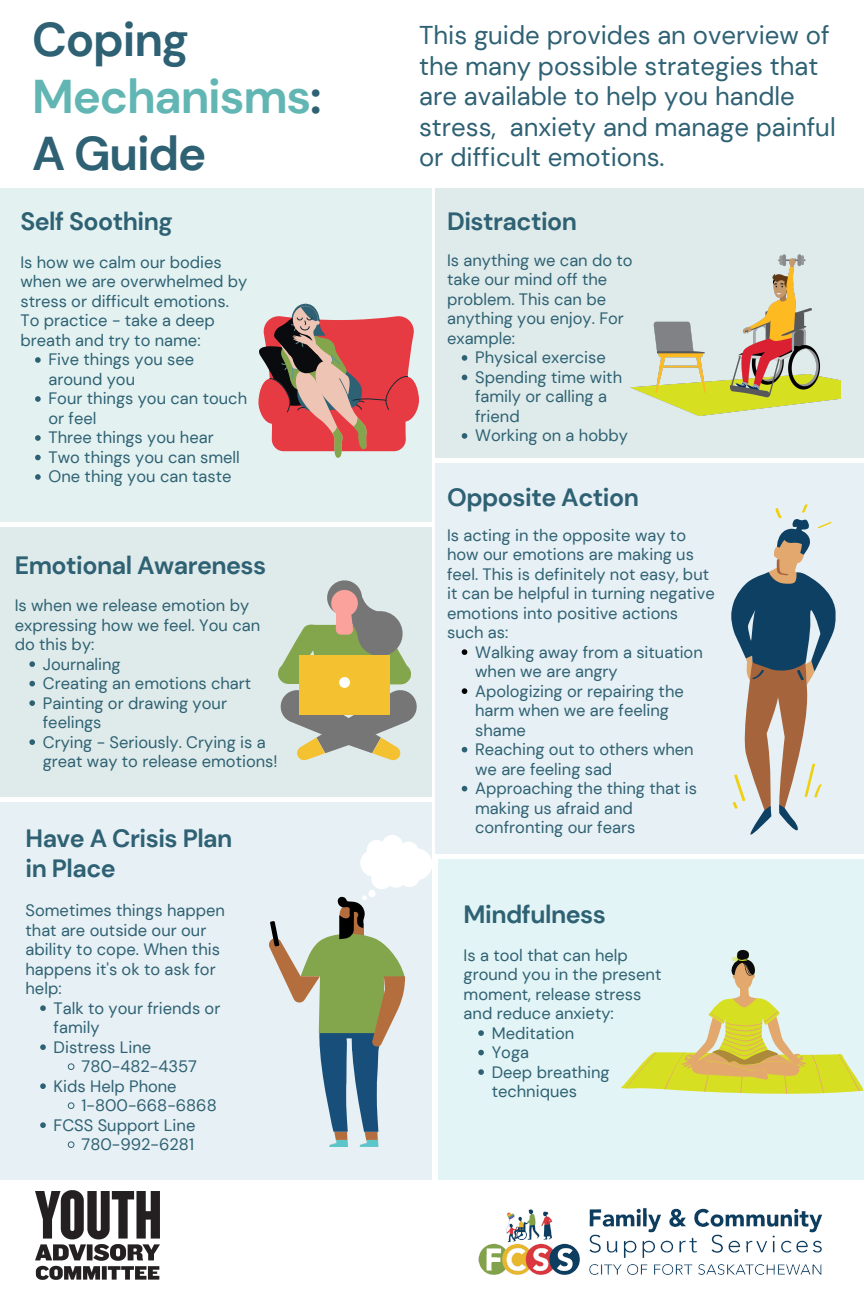
<style>
.page{position:relative;width:864px;height:1296px;background:#fff}
.page>*{position:absolute;margin:0;border:0;box-sizing:border-box;transform-origin:0 0}
.t1{font:700 47.3px/56.8px "DM Sans";letter-spacing:-.025em;color:#61b6b3}
.t2{font:700 47.3px "DM Sans";letter-spacing:-.025em;color:#2e6173}
.t3{font:25.7px/30.4px "DM Sans";color:#2e6173}
.t4{font:700 25px/29.6px "DM Sans";letter-spacing:-.02em;color:#2e6173}
.t5{font:16.5px/19.5px "DM Sans";color:#2e6173}
.s1{color:#2e6173}
</style>
<div class="page">
<div style="left:435px;top:188px;width:429px;height:270px;background:#dfebea"></div>
<div style="left:435px;top:463px;width:429px;height:391px;background:#e7f0f4"></div>
<div style="left:0;top:527px;width:432px;height:270px;background:#dfebea"></div>
<div style="left:438px;top:860px;width:426px;height:320px;background:#e2f4f5"></div>
<div style="left:0;top:802px;width:432px;height:378px;background:#e7f0f4"></div>
<div style="left:0;top:188px;width:432px;height:334px;background:#e3f2f1"></div>
<svg style="left:258px;top:304px;width:161px;height:154px"></svg>
<img style="left:630px;top:254px;width:211px;height:162px">
<img style="left:35px;top:1190px;width:125px;height:90px">
<img style="left:478px;top:1208px;width:345px;height:67px">
<svg style="left:731px;top:504px;width:105px;height:331px"></svg>
<svg style="left:278px;top:580px;width:139px;height:181px"></svg>
<svg style="left:462px;top:649px;width:5px;height:6px"></svg>
<svg style="left:462px;top:688px;width:5px;height:6px"></svg>
<svg style="left:462px;top:747px;width:5px;height:5px"></svg>
<svg style="left:462px;top:786px;width:5px;height:5px"></svg>
<svg style="left:360px;top:835px;width:72px;height:54px"></svg>
<div style="left:368px;top:890px;width:8px;height:7px;background:#fff;border-radius:3px"></div>
<svg style="left:268px;top:895px;width:137px;height:252px"></svg>
<svg style="left:478px;top:1030px;width:6px;height:6px"></svg>
<svg style="left:478px;top:1050px;width:6px;height:5px"></svg>
<svg style="left:478px;top:1069px;width:6px;height:6px"></svg>
<svg style="left:621px;top:949px;width:243px;height:145px"></svg>
<svg style="left:462px;top:355px;width:5px;height:6px"></svg>
<svg style="left:462px;top:375px;width:5px;height:5px"></svg>
<svg style="left:462px;top:433px;width:5px;height:6px"></svg>
<svg style="left:35px;top:357px;width:6px;height:6px"></svg>
<svg style="left:35px;top:396px;width:6px;height:6px"></svg>
<svg style="left:35px;top:435px;width:6px;height:6px"></svg>
<svg style="left:35px;top:455px;width:6px;height:5px"></svg>
<svg style="left:35px;top:474px;width:6px;height:6px"></svg>
<svg style="left:40px;top:1005px;width:6px;height:6px"></svg>
<svg style="left:40px;top:1044px;width:6px;height:6px"></svg>
<svg style="left:68px;top:1063px;width:6px;height:7px"></svg>
<svg style="left:40px;top:1083px;width:6px;height:6px"></svg>
<svg style="left:68px;top:1102px;width:6px;height:7px"></svg>
<svg style="left:40px;top:1122px;width:6px;height:6px"></svg>
<svg style="left:68px;top:1141px;width:6px;height:7px"></svg>
<svg style="left:29px;top:661px;width:6px;height:6px"></svg>
<svg style="left:29px;top:681px;width:6px;height:5px"></svg>
<svg style="left:29px;top:700px;width:6px;height:6px"></svg>
<svg style="left:29px;top:739px;width:6px;height:6px"></svg>
<p class="t1" style="left:32px;top:12px;width:291px"><span class="s1">Coping<br></span>Mechanisms<span class="s1">:</span></p>
<p class="t2" style="left:32px;top:123px;width:176px">A Guide</p>
<p class="t4" style="left:20px;top:207px;width:154px">Self Soothing</p>
<p class="t5" style="left:20px;top:253px;width:229px">Is how we calm our bodies when we are overwhelmed by stress or difficult emotions.<br>To practice - take a deep breath and try to name:</p>
<p class="t5" style="left:48px;top:350px;width:147px">Five things you see around you</p>
<p class="t5" style="left:48px;top:389px;width:200px">Four things you can touch or feel</p>
<p class="t5" style="left:48px;top:428px;width:167px">Three things you hear</p>
<p class="t5" style="left:48px;top:448px;width:193px">Two things you can smell</p>
<p class="t5" style="left:48px;top:467px;width:185px">One thing you can taste</p>
<p class="t4" style="left:15px;top:551px;width:253px">Emotional Awareness</p>
<p class="t5" style="left:15px;top:596px;width:247px">Is when we release emotion by expressing how we feel. You can do this by:</p>
<p class="t5" style="left:43px;top:654px;width:79px">Journaling</p>
<p class="t5" style="left:43px;top:674px;width:210px">Creating an emotions chart</p>
<p class="t5" style="left:43px;top:693px;width:186px">Painting or drawing your feelings</p>
<p class="t5" style="left:43px;top:732px;width:236px">Crying - Seriously. Crying is a great way to release emotions!</p>
<p class="t4" style="left:26px;top:824px;width:208px">Have A Crisis Plan in Place</p>
<p class="t5" style="left:26px;top:901px;width:201px">Sometimes things happen that are outside our our ability to cope. When this happens it's ok to ask for help:</p>
<p class="t5" style="left:54px;top:998px;width:168px">Talk to your friends or family</p>
<p class="t5" style="left:54px;top:1037px;width:99px">Distress Line</p>
<p class="t5" style="left:82px;top:1057px;width:117px">780-482-4357</p>
<p class="t5" style="left:54px;top:1076px;width:125px">Kids Help Phone</p>
<p class="t5" style="left:82px;top:1096px;width:137px">1-800-668-6868</p>
<p class="t5" style="left:54px;top:1115px;width:143px">FCSS Support Line</p>
<p class="t5" style="left:82px;top:1135px;width:114px">780-992-6281</p>
<p class="t3" style="left:419px;top:20px;width:418px">This guide provides an overview of the many possible strategies that are available to help you handle stress, anxiety and manage painful or difficult emotions.</p>
<p class="t4" style="left:447px;top:207px;width:131px">Distraction</p>
<p class="t5" style="left:447px;top:250px;width:187px">Is anything we can do to take our mind off the problem. This can be anything you enjoy. For example:</p>
<p class="t5" style="left:475px;top:348px;width:132px">Physical exercise</p>
<p class="t5" style="left:475px;top:367px;width:149px">Spending time with family or calling a friend</p>
<p class="t5" style="left:475px;top:426px;width:154px">Working on a hobby</p>
<p class="t4" style="left:447px;top:483px;width:193px">Opposite Action</p>
<p class="t5" style="left:447px;top:525px;width:269px">Is acting in the opposite way to how our emotions are making us feel. This is definitely not easy, but it can be helpful in turning negative emotions into positive actions such as:</p>
<p class="t5" style="left:475px;top:642px;width:229px">Walking away from a situation when we are angry</p>
<p class="t5" style="left:475px;top:681px;width:210px">Apologizing or repairing the harm when we are feeling shame</p>
<p class="t5" style="left:475px;top:740px;width:220px">Reaching out to others when we are feeling sad</p>
<p class="t5" style="left:475px;top:779px;width:224px">Approaching the thing that is making us afraid and confronting our fears</p>
<p class="t4" style="left:464px;top:900px;width:144px">Mindfulness</p>
<p class="t5" style="left:464px;top:945px;width:199px">Is a tool that can help ground you in the present moment, release stress and reduce anxiety:</p>
<p class="t5" style="left:492px;top:1023px;width:84px">Meditation</p>
<p class="t5" style="left:492px;top:1043px;width:39px">Yoga</p>
<p class="t5" style="left:492px;top:1062px;width:119px">Deep breathing techniques</p>
</div>
